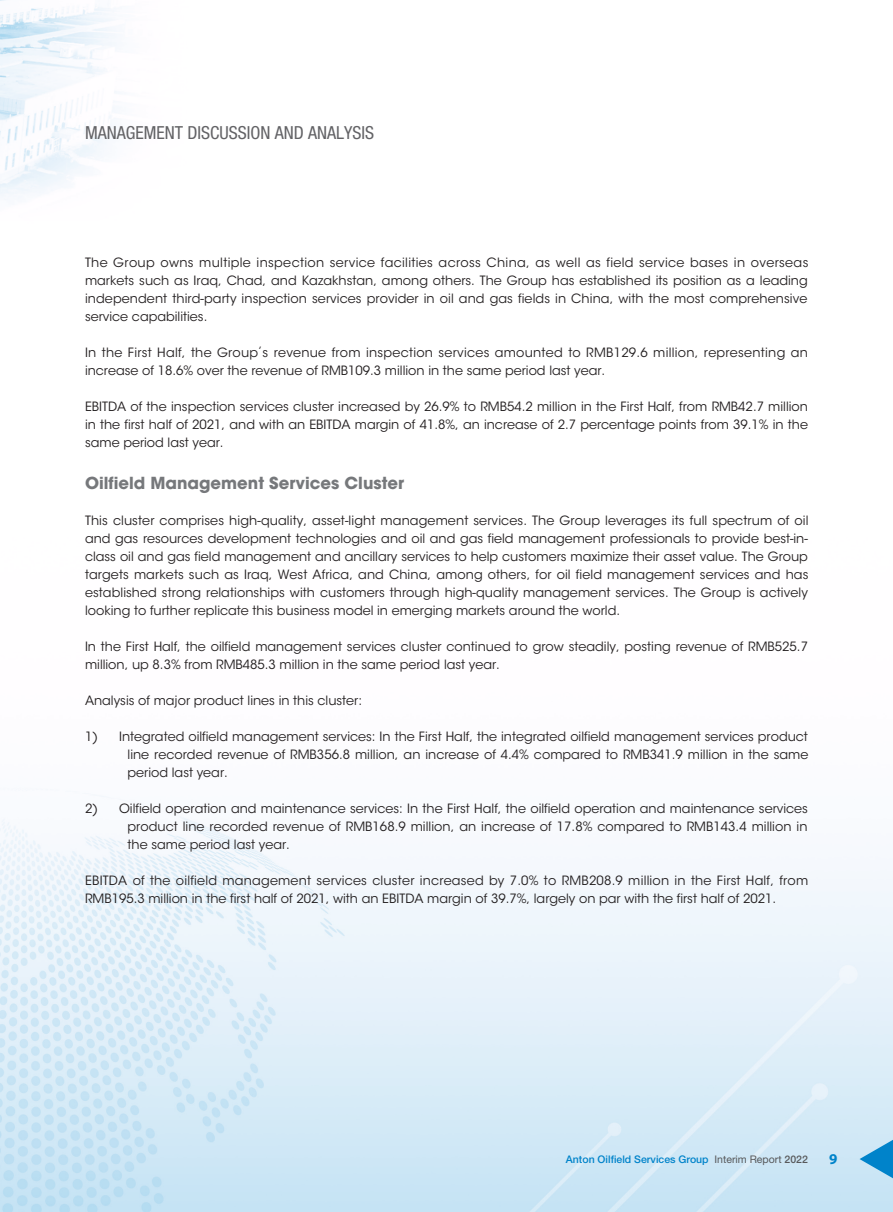
<style>
.page{position:relative;width:893px;height:1212px;background:#fff}
.page>*{position:absolute;margin:0;border:0;box-sizing:border-box;transform-origin:0 0}
.t1{font:condensed 18px "Helvetica Neue LT Std";color:#636366}
.t2{font:700 16.5px "ITC Avant Garde Std";color:#76787b}
.t3{font:700 15px "Myriad Pro";color:#0083ca}
.t4{font:12.75px/18px "ITC Avant Garde Std";color:#231f20;text-align:justify}
.t5{font:12.75px/18px "ITC Avant Garde Std";letter-spacing:.02em;color:#231f20}
.t6{font:500 10.5px "Helvetica Neue LT Std";color:#0083ca}
.s1{font-weight:400;color:#57585a}
.s2{color:#57585a}
</style>
<div class="page">
<img style="left:0;top:0;width:893px;height:1212px">
<svg style="left:859px;top:1127px;width:34px;height:63px;background:#8fc8e8"></svg>
<h1 class="t1" style="left:85px;top:123px;width:291px">MANAGEMENT DISCUSSION AND ANALYSIS</h1>
<p class="t4" style="left:85px;top:253px;width:725px">The Group owns multiple inspection service facilities across China, as well as field service bases in overseas markets such as Iraq, Chad, and Kazakhstan, among others. The Group has established its position as a leading independent third-party inspection services provider in oil and gas fields in China, with the most comprehensive service capabilities.</p>
<p class="t5" style="left:85px;top:343px;width:724px">In the First Half, the Group’s revenue from inspection services amounted to RMB129.6 million, representing an increase of 18.6% over the revenue of RMB109.3 million in the same period last year.</p>
<p class="t4" style="left:85px;top:397px;width:724px">EBITDA of the inspection services cluster increased by 26.9% to RMB54.2 million in the First Half, from RMB42.7 million in the first half of 2021, and with an EBITDA margin of 41.8%, an increase of 2.7 percentage points from 39.1% in the same period last year.</p>
<p class="t2" style="left:85px;top:472px;width:321px">Oilfield Management Services Cluster</p>
<p class="t4" style="left:85px;top:511px;width:725px">This cluster comprises high-quality, asset-light management services. The Group leverages its full spectrum of oil and gas resources development technologies and oil and gas field management professionals to provide best-in&shy;class oil and gas field management and ancillary services to help customers maximize their asset value. The Group targets markets such as Iraq, West Africa, and China, among others, for oil field management services and has established strong relationships with customers through high-quality management services. The Group is actively looking to further replicate this business model in emerging markets around the world.</p>
<p class="t4" style="left:85px;top:637px;width:724px">In the First Half, the oilfield management services cluster continued to grow steadily, posting revenue of RMB525.7 million, up 8.3% from RMB485.3 million in the same period last year.</p>
<p class="t4" style="left:85px;top:691px;width:279px">Analysis of major product lines in this cluster:</p>
<p class="t4" style="left:128px;top:727px;width:682px;text-indent:-43px">1) Integrated oilfield management services: In the First Half, the integrated oilfield management services product line recorded revenue of RMB356.8 million, an increase of 4.4% compared to RMB341.9 million in the same period last year.</p>
<p class="t4" style="left:128px;top:799px;width:682px;text-indent:-43px">2) Oilfield operation and maintenance services: In the First Half, the oilfield operation and maintenance services product line recorded revenue of RMB168.9 million, an increase of 17.8% compared to RMB143.4 million in the same period last year.</p>
<p class="t4" style="left:85px;top:871px;width:725px">EBITDA of the oilfield management services cluster increased by 7.0% to RMB208.9 million in the First Half, from<br>RMB195.3 million in the first half of 2021, with an EBITDA margin of 39.7%, largely on par with the first half of 2021.</p>
<p class="t6" style="left:566px;top:1153px;width:243px">Anton Oilfield Services Group <span class="s1">Interim Report</span> <span class="s2">2022</span></p>
<p class="t3" style="left:829px;top:1149px;width:10px">9</p>
</div>
